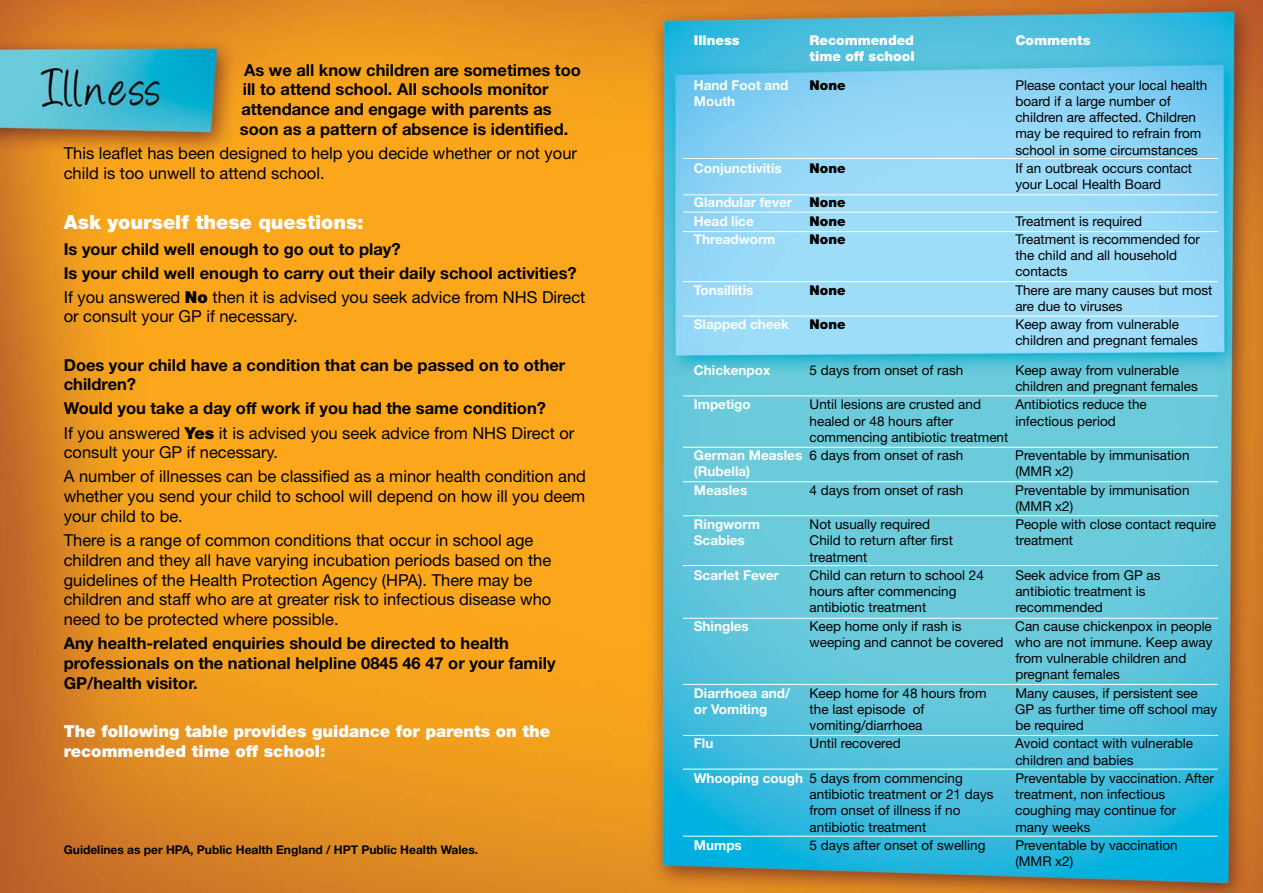
<style>
.page{position:relative;width:1263px;height:893px;background:#fff}
.page>*{position:absolute;margin:0;border:0;box-sizing:border-box;transform-origin:0 0}
.t1{font:900 19.5px "Helvetica Neue";color:#fff}
.t2{font:16.5px/19.8px "Helvetica Neue";color:#010000}
.t3{font:700 16.5px/19.8px "Helvetica Neue";color:#010000}
.t4{font:900 16.5px/19.8px "Helvetica Neue";color:#fff}
.t5{font:13.5px/16.2px "Helvetica Neue";color:#010000}
.t6{font:700 13.5px "Helvetica Neue";color:#fff}
.t7{font:900 13.5px "Helvetica Neue";color:#fff}
.t8{font:900 13.5px "Helvetica Neue";color:#010000}
.t9{font:700 12px "Helvetica Neue";color:#010000}
.s1{font-weight:400}
.s2{font-weight:900}
.s3{font-weight:700}
.s4{font-weight:700;color:#fff}
</style>
<div class="page">
<img style="left:0;top:0;width:1263px;height:893px">
<hr style="left:683px;top:158px;width:535px;height:1px;background:#fff">
<hr style="left:683px;top:195px;width:535px;height:1px;background:#fff">
<hr style="left:683px;top:212px;width:535px;height:1px;background:#fff">
<hr style="left:683px;top:231px;width:535px;height:1px;background:#fff">
<hr style="left:683px;top:281px;width:535px;height:1px;background:#fff">
<hr style="left:683px;top:316px;width:535px;height:1px;background:#fff">
<hr style="left:683px;top:396px;width:535px;height:1px;background:#fff">
<hr style="left:683px;top:447px;width:535px;height:1px;background:#fff">
<hr style="left:683px;top:481px;width:535px;height:1px;background:#fff">
<hr style="left:683px;top:515px;width:535px;height:1px;background:#fff">
<hr style="left:683px;top:565px;width:535px;height:1px;background:#fff">
<hr style="left:683px;top:618px;width:535px;height:1px;background:#fff">
<hr style="left:683px;top:684px;width:535px;height:1px;background:#fff">
<hr style="left:683px;top:735px;width:535px;height:1px;background:#fff">
<hr style="left:683px;top:836px;width:535px;height:1px;background:#fff">
<hr style="left:683px;top:769px;width:535px;height:1px;background:#fff">
<p class="t3" style="left:240px;top:61px;width:342px">As we all know children are sometimes too ill to attend school. All schools monitor attendance and engage with parents as soon as a pattern of absence is identified.</p>
<p class="t2" style="left:64px;top:145px;width:515px">This leaflet has been designed to help you decide whether or not your child is too unwell to attend school.</p>
<h1 class="t1" style="left:64px;top:215px;width:301px">Ask yourself these questions:</h1>
<p class="t3" style="left:64px;top:238px;width:523px;line-height:24px">Is your child well enough to go out to play?<br>Is your child well enough to carry out their daily school activities?<br><span class="s1">If you answered</span> <span class="s2">No</span> <span class="s1">then it is advised you seek advice from NHS Direct</span></p>
<p class="t2" style="left:64px;top:308px;width:235px">or consult your GP if necessary.</p>
<p class="t3" style="left:64px;top:356px;width:503px">Does your child have a condition that can be passed on to other children?</p>
<p class="t2" style="left:64px;top:398px;width:512px;line-height:24px"><span class="s3">Would you take a day off work if you had the same condition?<br></span>If you answered <span class="s2">Yes</span> it is advised you seek advice from NHS Direct or</p>
<p class="t2" style="left:64px;top:442px;width:524px;line-height:24px">consult your GP if necessary.<br>A number of illnesses can be classified as a minor health condition and</p>
<p class="t2" style="left:64px;top:488px;width:523px">whether you send your child to school will depend on how ill you deem your child to be.</p>
<p class="t2" style="left:64px;top:532px;width:489px">There is a range of common conditions that occur in school age children and they all have varying incubation periods based on the guidelines of the Health Protection Agency (HPA). There may be children and staff who are at greater risk to infectious disease who need to be protected where possible.</p>
<p class="t3" style="left:64px;top:635px;width:493px">Any health-related enquiries should be directed to health professionals on the national helpline 0845 46 47 or your family<br>GP/health visitor.</p>
<p class="t4" style="left:64px;top:723px;width:488px">The following table provides guidance for parents on the recommended time off school:</p>
<p class="t9" style="left:64px;top:845px;width:416px">Guidelines as per HPA, Public Health England / HPT Public Health Wales.</p>
<p class="t7" style="left:694px;top:35px;width:47px">Illness</p>
<p class="t7" style="left:809px;top:35px;width:106px">Recommended</p>
<p class="t7" style="left:1015px;top:35px;width:77px">Comments</p>
<p class="t7" style="left:809px;top:51px;width:106px">time off school</p>
<p class="t6" style="left:694px;top:80px;width:96px">Hand Foot and</p>
<p class="t8" style="left:809px;top:80px;width:37px">None</p>
<p class="t5" style="left:1015px;top:78px;width:194px">Please contact your local health</p>
<p class="t6" style="left:694px;top:96px;width:43px">Mouth</p>
<p class="t5" style="left:1015px;top:94px;width:188px">board if a large number of children are affected. Children may be required to refrain from school in some circumstances</p>
<p class="t6" style="left:694px;top:163px;width:89px">Conjunctivitis</p>
<p class="t8" style="left:809px;top:163px;width:37px">None</p>
<p class="t5" style="left:1015px;top:161px;width:178px">If an outbreak occurs contact your Local Health Board</p>
<p class="t6" style="left:694px;top:198px;width:100px">Glandular fever</p>
<p class="t8" style="left:809px;top:198px;width:37px">None</p>
<p class="t6" style="left:694px;top:216px;width:61px">Head lice</p>
<p class="t8" style="left:809px;top:216px;width:37px">None</p>
<p class="t5" style="left:1015px;top:214px;width:128px">Treatment is required</p>
<p class="t6" style="left:694px;top:234px;width:83px">Threadworm</p>
<p class="t8" style="left:809px;top:234px;width:37px">None</p>
<p class="t5" style="left:1015px;top:232px;width:186px">Treatment is recommended for the child and all household contacts</p>
<p class="t6" style="left:694px;top:285px;width:61px">Tonsillitis</p>
<p class="t8" style="left:809px;top:285px;width:37px">None</p>
<p class="t5" style="left:1015px;top:283px;width:199px">There are many causes but most are due to viruses</p>
<p class="t6" style="left:694px;top:320px;width:97px">Slapped cheek</p>
<p class="t8" style="left:809px;top:320px;width:37px">None</p>
<p class="t5" style="left:1015px;top:318px;width:184px">Keep away from vulnerable children and pregnant females</p>
<p class="t6" style="left:694px;top:365px;width:78px">Chickenpox</p>
<p class="t5" style="left:809px;top:363px;width:155px">5 days from onset of rash</p>
<p class="t5" style="left:1015px;top:363px;width:184px">Keep away from vulnerable children and pregnant females</p>
<p class="t6" style="left:694px;top:400px;width:58px">Impetigo</p>
<p class="t5" style="left:809px;top:398px;width:173px">Until lesions are crusted and</p>
<p class="t5" style="left:1015px;top:398px;width:133px">Antibiotics reduce the</p>
<p class="t5" style="left:809px;top:414px;width:145px">healed or 48 hours after</p>
<p class="t5" style="left:1015px;top:414px;width:102px">infectious period</p>
<p class="t5" style="left:694px;top:429px;width:316px;line-height:18.3px;text-indent:116px">commencing antibiotic treatment<br><span class="s4">German Measles</span> 6 days from onset of rash</p>
<p class="t5" style="left:1015px;top:449px;width:176px">Preventable by immunisation</p>
<p class="t6" style="left:694px;top:467px;width:58px">(Rubella)</p>
<p class="t5" style="left:1015px;top:465px;width:59px">(MMR x2)</p>
<p class="t6" style="left:694px;top:485px;width:55px">Measles</p>
<p class="t5" style="left:809px;top:483px;width:155px">4 days from onset of rash</p>
<p class="t5" style="left:1015px;top:483px;width:176px">Preventable by immunisation (MMR x2)</p>
<p class="t6" style="left:694px;top:520px;width:68px">Ringworm</p>
<p class="t5" style="left:809px;top:518px;width:122px">Not usually required</p>
<p class="t5" style="left:1015px;top:518px;width:202px">People with close contact require</p>
<p class="t6" style="left:694px;top:536px;width:52px">Scabies</p>
<p class="t5" style="left:809px;top:534px;width:145px">Child to return after first</p>
<p class="t5" style="left:1015px;top:534px;width:59px">treatment</p>
<p class="t5" style="left:809px;top:550px;width:59px">treatment</p>
<p class="t6" style="left:694px;top:570px;width:86px">Scarlet Fever</p>
<p class="t5" style="left:809px;top:568px;width:176px">Child can return to school 24</p>
<p class="t5" style="left:1015px;top:568px;width:147px">Seek advice from GP as</p>
<p class="t5" style="left:809px;top:585px;width:148px">hours after commencing</p>
<p class="t5" style="left:1015px;top:585px;width:132px">antibiotic treatment is</p>
<p class="t5" style="left:809px;top:601px;width:118px">antibiotic treatment</p>
<p class="t5" style="left:1015px;top:601px;width:89px">recommended</p>
<p class="t6" style="left:694px;top:621px;width:56px">Shingles</p>
<p class="t5" style="left:809px;top:619px;width:153px">Keep home only if rash is</p>
<p class="t5" style="left:1015px;top:619px;width:198px">Can cause chickenpox in people</p>
<p class="t5" style="left:809px;top:635px;width:404px">weeping and cannot be covered who are not immune. Keep away</p>
<p class="t5" style="left:1015px;top:651px;width:173px">from vulnerable children and</p>
<p class="t5" style="left:1015px;top:668px;width:106px">pregnant females</p>
<p class="t6" style="left:694px;top:688px;width:98px">Diarrhoea and/</p>
<p class="t5" style="left:809px;top:686px;width:178px">Keep home for 48 hours from</p>
<p class="t5" style="left:1015px;top:686px;width:184px">Many causes, if persistent see</p>
<p class="t6" style="left:694px;top:704px;width:75px">or Vomiting</p>
<p class="t5" style="left:809px;top:702px;width:116px">the last episode of</p>
<p class="t5" style="left:1015px;top:702px;width:203px">GP as further time off school may</p>
<p class="t5" style="left:809px;top:718px;width:114px">vomiting/diarrhoea</p>
<p class="t5" style="left:1015px;top:718px;width:70px">be required</p>
<p class="t6" style="left:694px;top:739px;width:21px">Flu</p>
<p class="t5" style="left:809px;top:737px;width:93px">Until recovered</p>
<p class="t5" style="left:1015px;top:737px;width:179px">Avoid contact with vulnerable children and babies</p>
<p class="t5" style="left:694px;top:771px;width:270px"><span class="s4">Whooping cough</span> 5 days from commencing</p>
<p class="t5" style="left:1015px;top:771px;width:200px">Preventable by vaccination. After</p>
<p class="t5" style="left:809px;top:787px;width:185px">antibiotic treatment or 21 days</p>
<p class="t5" style="left:1015px;top:787px;width:151px">treatment, non infectious</p>
<p class="t5" style="left:809px;top:804px;width:152px">from onset of illness if no</p>
<p class="t5" style="left:1015px;top:804px;width:162px">coughing may continue for</p>
<p class="t5" style="left:809px;top:820px;width:118px">antibiotic treatment</p>
<p class="t5" style="left:1015px;top:820px;width:77px">many weeks</p>
<p class="t6" style="left:694px;top:840px;width:49px">Mumps</p>
<p class="t5" style="left:809px;top:838px;width:177px">5 days after onset of swelling</p>
<p class="t5" style="left:1015px;top:838px;width:164px">Preventable by vaccination (MMR x2)</p>
</div>
